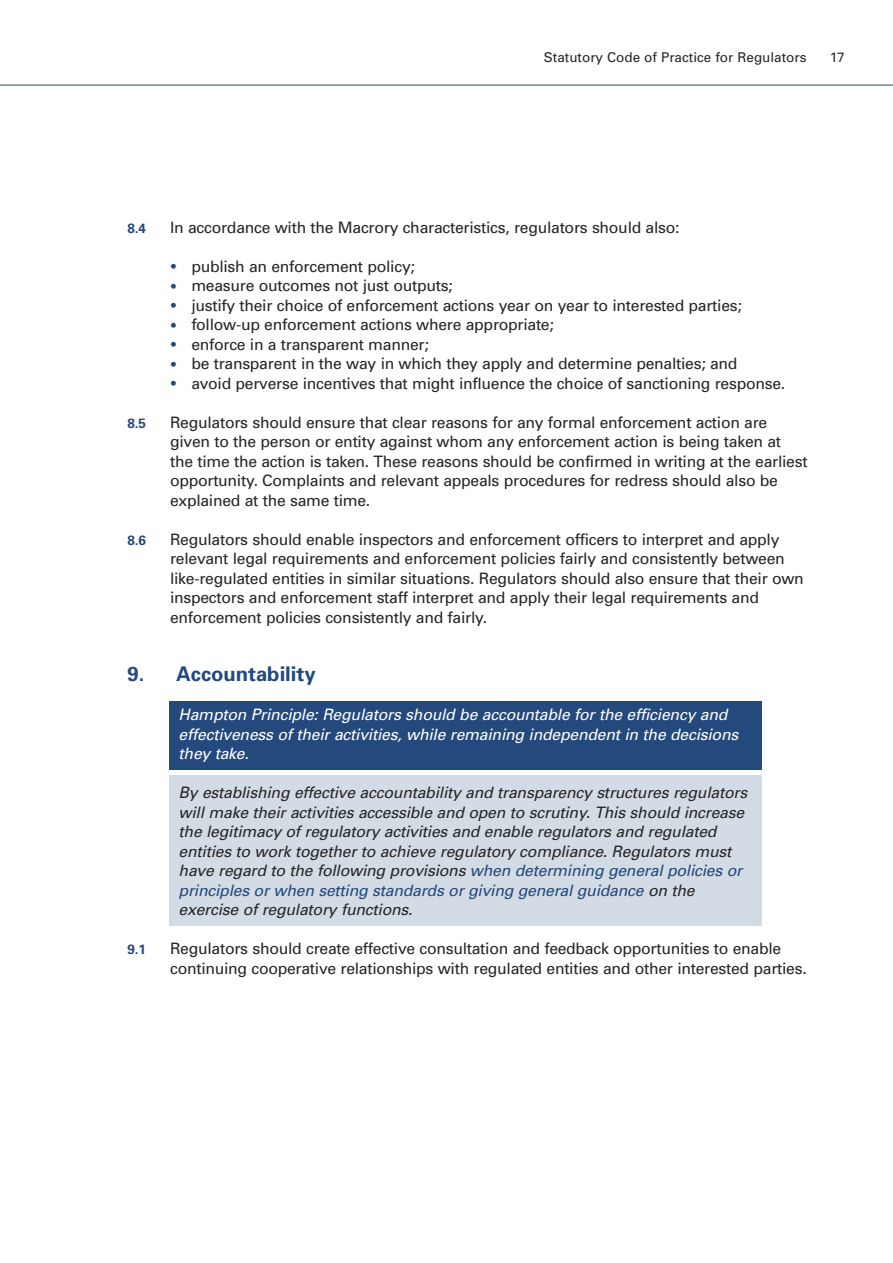
<style>
.page{position:relative;width:893px;height:1263px;background:#fff}
.page>*{position:absolute;margin:0;border:0;box-sizing:border-box;transform-origin:0 0}
.t1{font:700 20.25px "Univers";color:#23497d}
.t2{font:15.75px/19.5px "Univers";letter-spacing:-.02em;color:#272627}
.t3{font:italic 15.75px/19.5px "Univers";letter-spacing:-.015em;color:#272627}
.t4{font:italic 15.75px/19.5px "Univers";letter-spacing:-.015em;color:#fff}
.t5{font:13.5px "Univers";color:#272627}
.t6{font:700 13.5px "Univers";color:#23497d}
.s1{font-size:19.5px;color:#23497d}
.s2{color:#23497d}
</style>
<div class="page">
<hr style="left:0;top:85px;width:893px;height:1px;background:#23497d">
<div style="left:169px;top:702px;width:593px;height:68px;background:#23497d"></div>
<div style="left:169px;top:775px;width:593px;height:151px;background:#d3dbe5"></div>
<p class="t5" style="left:544px;top:52px;width:264px">Statutory Code of Practice for Regulators</p>
<p class="t5" style="left:830px;top:52px;width:16px">17</p>
<p class="t6" style="left:128px;top:223px;width:20px">8.4</p>
<p class="t2" style="left:170px;top:219px;width:511px">In accordance with the Macrory characteristics, regulators should also:</p>
<p class="t2" style="left:170px;top:258px;width:246px"><span class="s1">•</span> publish an enforcement policy;</p>
<p class="t2" style="left:170px;top:277px;width:284px"><span class="s1">•</span> measure outcomes not just outputs;</p>
<p class="t2" style="left:170px;top:297px;width:573px"><span class="s1">•</span> justify their choice of enforcement actions year on year to interested parties;</p>
<p class="t2" style="left:170px;top:316px;width:385px"><span class="s1">•</span> follow-up enforcement actions where appropriate;</p>
<p class="t2" style="left:170px;top:336px;width:260px"><span class="s1">•</span> enforce in a transparent manner;</p>
<p class="t2" style="left:170px;top:355px;width:569px"><span class="s1">•</span> be transparent in the way in which they apply and determine penalties; and</p>
<p class="t2" style="left:170px;top:375px;width:617px"><span class="s1">•</span> avoid perverse incentives that might influence the choice of sanctioning response.</p>
<p class="t6" style="left:128px;top:418px;width:20px">8.5</p>
<p class="t2" style="left:170px;top:414px;width:639px">Regulators should ensure that clear reasons for any formal enforcement action are given to the person or entity against whom any enforcement action is being taken at the time the action is taken. These reasons should be confirmed in writing at the earliest opportunity. Complaints and relevant appeals procedures for redress should also be explained at the same time.</p>
<p class="t6" style="left:128px;top:535px;width:20px">8.6</p>
<p class="t2" style="left:170px;top:531px;width:635px">Regulators should enable inspectors and enforcement officers to interpret and apply relevant legal requirements and enforcement policies fairly and consistently between like-regulated entities in similar situations. Regulators should also ensure that their own inspectors and enforcement staff interpret and apply their legal requirements and enforcement policies consistently and fairly.</p>
<p class="t1" style="left:128px;top:666px;width:190px">9. Accountability</p>
<p class="t4" style="left:179px;top:706px;width:561px">Hampton Principle: Regulators should be accountable for the efficiency and effectiveness of their activities, while remaining independent in the decisions they take.</p>
<p class="t3" style="left:179px;top:784px;width:570px">By establishing effective accountability and transparency structures regulators will make their activities accessible and open to scrutiny. This should increase the legitimacy of regulatory activities and enable regulators and regulated entities to work together to achieve regulatory compliance. Regulators must have regard to the following provisions <span class="s2">when determining general policies or principles or when setting standards or giving general guidance</span> on the exercise of regulatory functions.</p>
<p class="t6" style="left:128px;top:944px;width:20px">9.1</p>
<p class="t2" style="left:170px;top:940px;width:638px">Regulators should create effective consultation and feedback opportunities to enable continuing cooperative relationships with regulated entities and other interested parties.</p>
</div>
